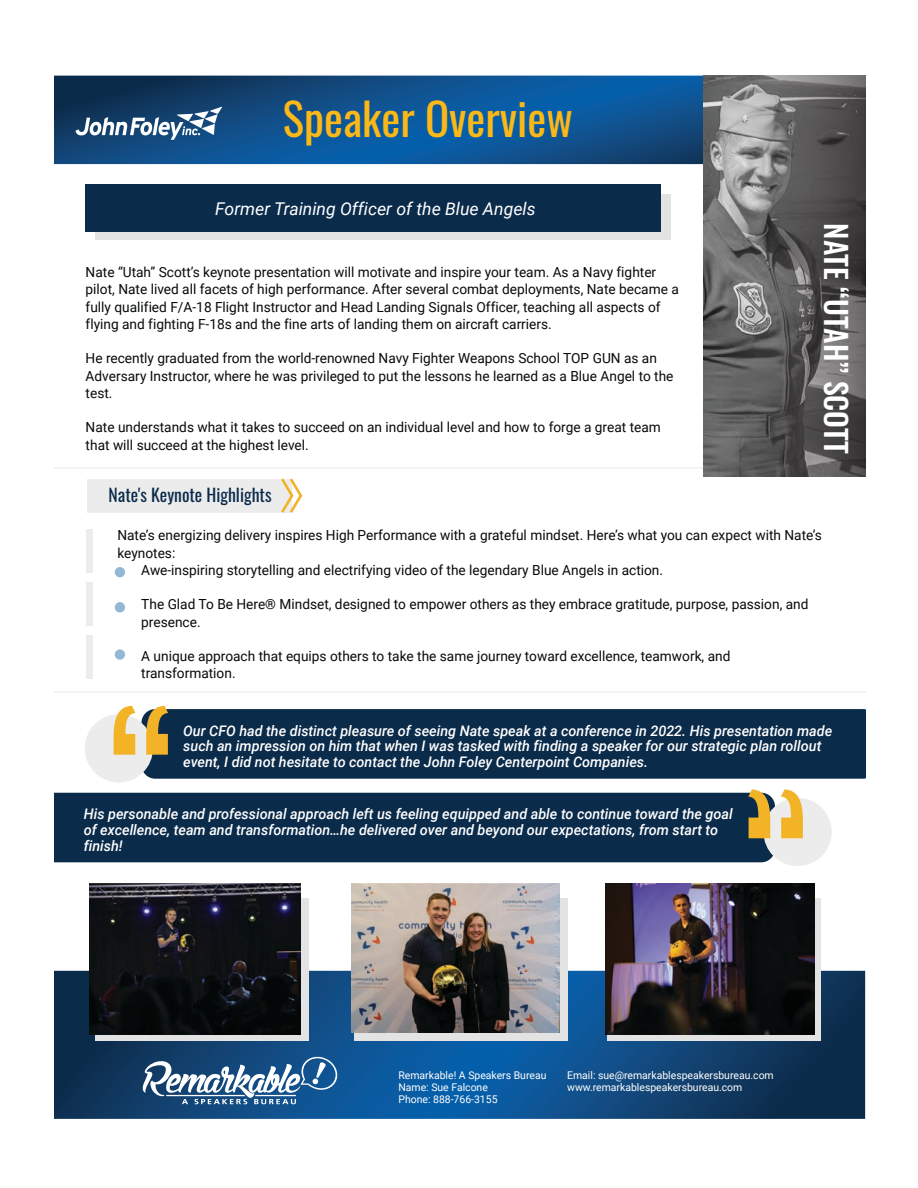
<style>
.page{position:relative;width:918px;height:1188px;background:#fff}
.page>*{position:absolute;margin:0;border:0;box-sizing:border-box;transform-origin:0 0}
.t1{font:44.85px "Oswald";color:#fcb817}
.t2{font:500 29.85px "Oswald";color:#fff}
.t3{font:17.7px "Oswald";color:#0a2b4b}
.t4{font:italic 17.55px "Roboto";color:#fff}
.t5{font:italic 500 14.55px/15.9px "Roboto";color:#fff}
.t6{font:13.95px/17.2px "Roboto";color:#07090a}
.t7{font:10.65px/11.9px "Roboto";color:#fff}
</style>
<div class="page">
<svg style="left:54px;top:971px;width:811px;height:148px;background:#0e4679"></svg>
<svg style="left:54px;top:467px;width:811px;height:225px"></svg>
<svg style="left:54px;top:76px;width:650px;height:88px;background:#0d4f8b"></svg>
<img style="left:73px;top:107px;width:155px;height:44px">
<div style="left:87px;top:479px;width:204px;height:34px;background:#edeced"></div>
<svg style="left:279px;top:476px;width:25px;height:40px"></svg>
<div style="left:95px;top:194px;width:576px;height:46px;background:#e3e3e3"></div>
<div style="left:86px;top:184px;width:575px;height:48px;background:#0b2b4b"></div>
<div style="left:87px;top:529px;width:6px;height:44px;background:#edeced"></div>
<div style="left:87px;top:582px;width:6px;height:44px;background:#edeced"></div>
<div style="left:87px;top:635px;width:6px;height:43px;background:#edeced"></div>
<div style="left:115px;top:567px;width:10px;height:10px;background:#92b8d7;border-radius:50%"></div>
<div style="left:115px;top:602px;width:10px;height:10px;background:#92b8d7;border-radius:50%"></div>
<div style="left:115px;top:649px;width:10px;height:11px;background:#92b8d7;border-radius:50%"></div>
<svg style="left:704px;top:76px;width:161px;height:400px;background:#646363"></svg>
<div style="left:141px;top:709px;width:724px;height:70px;background:#0b2b4b"></div>
<div style="left:85px;top:714px;width:68px;height:68px;background:#edeced;border-radius:50%"></div>
<svg style="left:114px;top:706px;width:54px;height:49px"></svg>
<div style="left:54px;top:793px;width:719px;height:69px;background:#0b2b4b"></div>
<div style="left:763px;top:798px;width:69px;height:68px;background:#edeced;border-radius:50%"></div>
<svg style="left:748px;top:789px;width:55px;height:49px"></svg>
<div style="left:95px;top:898px;width:213px;height:143px;background:#e3e3e3"></div>
<img style="left:90px;top:884px;width:211px;height:151px">
<div style="left:607px;top:898px;width:214px;height:143px;background:#e3e3e3"></div>
<img style="left:605px;top:884px;width:209px;height:151px">
<div style="left:354px;top:898px;width:213px;height:143px;background:#e3e3e3"></div>
<img style="left:352px;top:884px;width:207px;height:149px">
<svg style="left:143px;top:1057px;width:194px;height:47px"></svg>
<p class="t1" style="left:283px;top:79px;width:291px">Speaker Overview</p>
<p class="t4" style="left:215px;top:196px;width:322px">Former Training Officer of the Blue Angels</p>
<p class="t6" style="left:86px;top:263px;width:595px">Nate “Utah” Scott’s keynote presentation will motivate and inspire your team. As a Navy fighter pilot, Nate lived all facets of high performance. After several combat deployments, Nate became a fully qualified F/A-18 Flight Instructor and Head Landing Signals Officer, teaching all aspects of flying and fighting F-18s and the fine arts of landing them on aircraft carriers.</p>
<p class="t6" style="left:86px;top:349px;width:589px">He recently graduated from the world-renowned Navy Fighter Weapons School TOP GUN as an<br>Adversary Instructor, where he was privileged to put the lessons he learned as a Blue Angel to the test.</p>
<p class="t6" style="left:86px;top:418px;width:577px">Nate understands what it takes to succeed on an individual level and how to forge a great team that will succeed at the highest level.</p>
<p class="t3" style="left:109px;top:479px;width:165px">Nate's Keynote Highlights</p>
<p class="t2" style="left:852px;top:223px;width:232px;rotate:90deg">NATE “UTAH” SCOTT</p>
<p class="t6" style="left:117px;top:526px;width:706px">Nate’s energizing delivery inspires High Performance with a grateful mindset. Here’s what you can expect with Nate’s keynotes:</p>
<p class="t6" style="left:117px;top:561px;width:547px">• Awe-inspiring storytelling and electrifying video of the legendary Blue Angels in action.</p>
<p class="t6" style="left:141px;top:595px;width:669px;text-indent:-24px">• The Glad To Be Here® Mindset, designed to empower others as they embrace gratitude, purpose, passion, and presence.</p>
<p class="t6" style="left:141px;top:647px;width:591px;text-indent:-24px">• A unique approach that equips others to take the same journey toward excellence, teamwork, and transformation.</p>
<p class="t5" style="left:183px;top:722px;width:650px">Our CFO had the distinct pleasure of seeing Nate speak at a conference in 2022. His presentation made such an impression on him that when I was tasked with finding a speaker for our strategic plan rollout event, I did not hesitate to contact the John Foley Centerpoint Companies.</p>
<p class="t5" style="left:84px;top:805px;width:651px">His personable and professional approach left us feeling equipped and able to continue toward the goal of excellence, team and transformation…he delivered over and beyond our expectations, from start to finish!</p>
<p class="t7" style="left:398px;top:1069px;width:149px">Remarkable! A Speakers Bureau<br>Name: Sue Falcone<br>Phone: 888-766-3155</p>
<p class="t7" style="left:567px;top:1069px;width:208px">Email: sue@remarkablespeakersbureau.com www.remarkablespeakersbureau.com</p>
</div>
